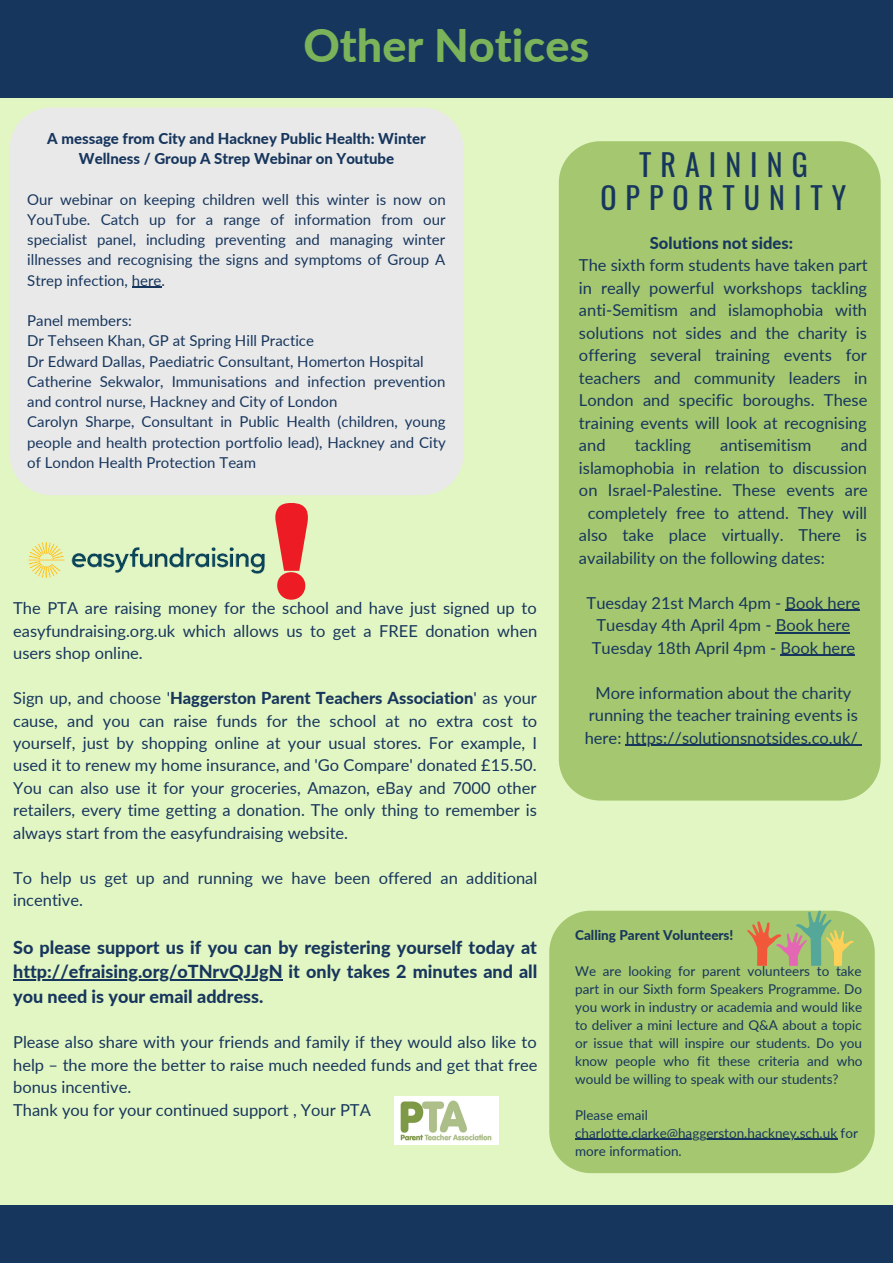
<style>
.page{position:relative;width:893px;height:1264px;background:#fff}
.page>*{position:absolute;margin:0;border:0;box-sizing:border-box;transform-origin:0 0}
.t1{font:800 45px "Lato";color:#7ab359}
.t2{font:30px/32.5px "Oswald";letter-spacing:.3em;color:#17365d;text-align:center}
.t3{font:800 18px/24.8px "Lato";color:#17365d;text-align:justify}
.t4{font:16.5px/22.5px "Lato";color:#17365d;text-align:justify}
.t5{font:800 16.5px "Lato";color:#17365d}
.t6{font:15px/20.2px "Lato";color:#17365d;text-align:justify}
.t7{font:800 15px/20.2px "Lato";color:#17365d;text-align:center}
.t8{font:13.5px/18px "Lato";color:#17365d;text-align:justify}
.t9{font:800 13.5px "Lato";color:#17365d}
.s1{font-weight:800}
</style>
<div class="page">
<div style="left:0;top:0;width:892px;height:1262px;background:#e2f6c3"></div>
<div style="left:0;top:1204px;width:892px;height:58px;background:#17365d"></div>
<div style="left:0;top:0;width:892px;height:98px;background:#17365d"></div>
<div style="left:10px;top:108px;width:453px;height:387px;background:#e9e9e9"></div>
<img style="left:28px;top:542px;width:237px;height:36px">
<img style="left:394px;top:1096px;width:105px;height:48px">
<svg style="left:275px;top:503px;width:33px;height:96px"></svg>
<div style="left:549px;top:910px;width:325px;height:263px;background:#a4c76f"></div>
<svg style="left:747px;top:910px;width:106px;height:55px;background:#acb473"></svg>
<hr style="left:575px;top:1138px;width:262px;height:1px;background:#17365d">
<hr style="left:13px;top:979px;width:269px;height:1px;background:#17365d">
<svg style="left:132px;top:287px;width:29px;height:1px"></svg>
<div style="left:558px;top:141px;width:322px;height:659px;background:#a4c76f"></div>
<hr style="left:785px;top:610px;width:75px;height:1px;background:#17365d">
<hr style="left:775px;top:632px;width:75px;height:1px;background:#17365d">
<hr style="left:780px;top:654px;width:75px;height:2px;background:#17365d">
<hr style="left:625px;top:744px;width:232px;height:2px;background:#17365d">
<h1 class="t1" style="left:303px;top:18px;width:287px">Other Notices</h1>
<p class="t7" style="left:47px;top:128px;width:380px">A message from City and Hackney Public Health: Winter<br>Wellness / Group A Strep Webinar on Youtube</p>
<p class="t6" style="left:27px;top:189px;width:420px">Our webinar on keeping children well this winter is now on YouTube. Catch up for a range of information from our specialist panel, including preventing and managing winter illnesses and recognising the signs and symptoms of Group A Strep infection, here.</p>
<p class="t6" style="left:27px;top:310px;width:420px;text-align:left">Panel members:<br>Dr Tehseen Khan, GP at Spring Hill Practice<br>Dr Edward Dallas, Paediatric Consultant, Homerton Hospital Catherine Sekwalor, Immunisations and infection prevention and control nurse, Hackney and City of London<br>Carolyn Sharpe, Consultant in Public Health (children, young people and health protection portfolio lead), Hackney and City of London Health Protection Team</p>
<p class="t4" style="left:13px;top:596px;width:525px">The PTA are raising money for the school and have just signed up to easyfundraising.org.uk which allows us to get a FREE donation when users shop online.</p>
<p class="t4" style="left:13px;top:686px;width:525px">Sign up, and choose '<span class="s1">Haggerston Parent Teachers Association</span>' as your cause, and you can raise funds for the school at no extra cost to yourself, just by shopping online at your usual stores. For example, I used it to renew my home insurance, and 'Go Compare' donated £15.50.<br>You can also use it for your groceries, Amazon, eBay and 7000 other retailers, every time getting a donation. The only thing to remember is always start from the easyfundraising website.</p>
<p class="t4" style="left:13px;top:866px;width:525px">To help us get up and running we have been offered an additional incentive.</p>
<p class="t3" style="left:13px;top:934px;width:525px">So please support us if you can by registering yourself today at http://efraising.org/oTNrvQJJgN it only takes 2 minutes and all you need is your email address.</p>
<p class="t4" style="left:13px;top:1030px;width:525px;text-align:left">Please also share with your friends and family if they would also like to help – the more the better to raise much needed funds and get that free bonus incentive.<br>Thank you for your continued support , Your PTA</p>
<h2 class="t2" style="left:600px;top:147px;width:247px">TRAINING<br>OPPORTUNITY</h2>
<p class="t5" style="left:649px;top:232px;width:145px">Solutions not sides:</p>
<p class="t4" style="left:579px;top:254px;width:290px">The sixth form students have taken part in really powerful workshops tackling anti-Semitism and islamophobia with solutions not sides and the charity is offering several training events for teachers and community leaders in London and specific boroughs. These training events will look at recognising and</p>
<p class="t4" style="left:635px;top:433px;width:57px">tackling</p>
<p class="t4" style="left:720px;top:433px;width:93px">antisemitism</p>
<p class="t4" style="left:840px;top:433px;width:28px">and</p>
<p class="t4" style="left:579px;top:456px;width:289px">islamophobia in relation to discussion</p>
<p class="t4" style="left:579px;top:478px;width:290px">on Israel-Palestine. These events are</p>
<p class="t4" style="left:587px;top:501px;width:281px">completely free to attend. They will</p>
<p class="t4" style="left:579px;top:523px;width:289px">also take place virtually. There is</p>
<p class="t4" style="left:579px;top:546px;width:247px">availability on the following dates:</p>
<p class="t4" style="left:586px;top:591px;width:275px;text-align:center">Tuesday 21st March 4pm - Book here<br>Tuesday 4th April 4pm - Book here<br>Tuesday 18th April 4pm - Book here</p>
<p class="t4" style="left:584px;top:681px;width:275px;text-align:center">More information about the charity running the teacher training events is here: https://solutionsnotsides.co.uk/</p>
<p class="t9" style="left:575px;top:926px;width:160px">Calling Parent Volunteers!</p>
<p class="t8" style="left:575px;top:961px;width:289px">We are looking for parent volunteers to take part in our Sixth form Speakers Programme. Do you work in industry or academia and would like to deliver a mini lecture and Q&amp;A about a topic or issue that will inspire our students. Do you know people who fit these criteria and who would be willing to speak with our students?</p>
<p class="t8" style="left:575px;top:1105px;width:284px;text-align:left">Please email charlotte.clarke@haggerston.hackney.sch.uk for more information.</p>
</div>
